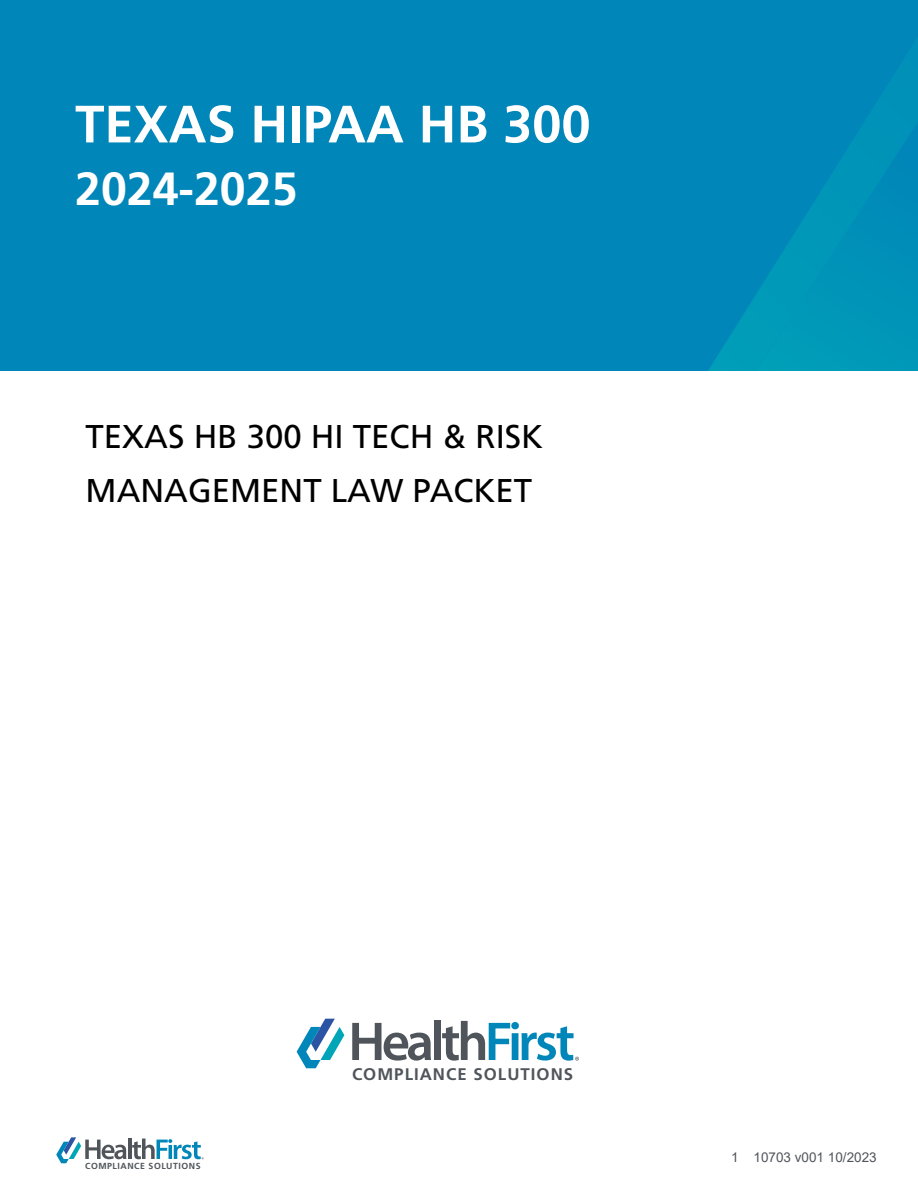
<style>
.page{position:relative;width:918px;height:1188px;background:#fff}
.page>*{position:absolute;margin:0;border:0;box-sizing:border-box;transform-origin:0 0}
.t1{font:700 52.5px "Frutiger LT Std";color:#fff}
.t2{font:700 46.5px "Frutiger LT Std";color:#fff}
.t3{font:33px/53.8px "Frutiger LT Std";color:#000}
.t4{font:700 16.8px "Frutiger LT Std";letter-spacing:.06em;color:#50555b}
.t5{font:13.5px "Arial";color:#50545a}
.t6{font:700 8.85px "Frutiger LT Std";letter-spacing:.06em;color:#50555b}
</style>
<div class="page">
<hr style="left:128px;top:1139px;width:3px;height:20px;background:#50555b">
<svg style="left:132px;top:1139px;width:72px;height:20px"></svg>
<svg style="left:56px;top:1137px;width:70px;height:26px"></svg>
<div style="left:0;top:0;width:918px;height:371px;background:#0086b8"></div>
<svg style="left:708px;top:78px;width:210px;height:293px"></svg>
<svg style="left:756px;top:103px;width:162px;height:268px"></svg>
<svg style="left:352px;top:1023px;width:79px;height:38px"></svg>
<div style="left:434px;top:1021px;width:6px;height:39px;background:#50555b"></div>
<svg style="left:442px;top:1021px;width:137px;height:40px"></svg>
<svg style="left:297px;top:1019px;width:47px;height:49px"></svg>
<h1 class="t1" style="left:75px;top:93px;width:517px">TEXAS HIPAA HB 300</h1>
<h2 class="t2" style="left:75px;top:161px;width:224px">2024-2025</h2>
<p class="t3" style="left:86px;top:410px;width:459px">TEXAS HB 300 HI TECH &amp; RISK<br>MANAGEMENT LAW PACKET</p>
<p class="t6" style="left:85px;top:1161px;width:117px">COMPLIANCE SOLUTIONS</p>
<p class="t4" style="left:352px;top:1064px;width:223px">COMPLIANCE SOLUTIONS</p>
<p class="t5" style="left:731px;top:1148px;width:147px">1 10703 v001 10/2023</p>
</div>
